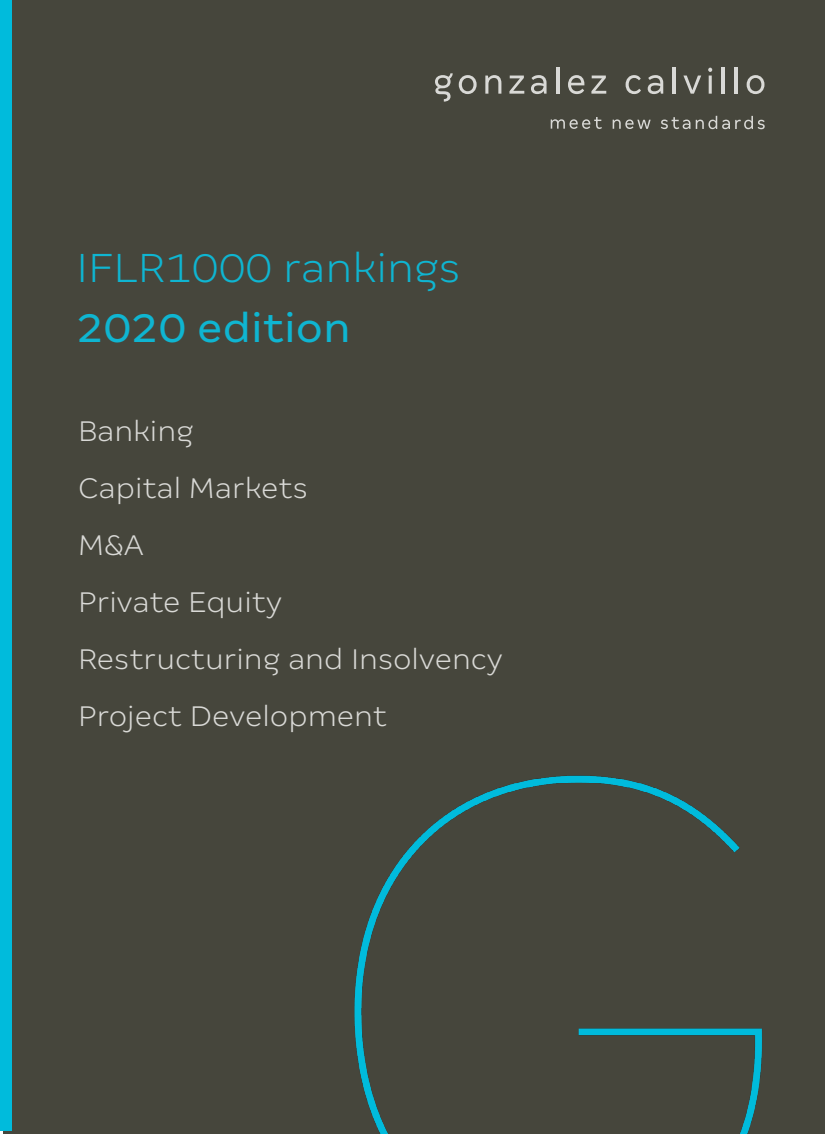
<style>
.page{position:relative;width:825px;height:1134px;background:#fff}
.page>*{position:absolute;margin:0;border:0;box-sizing:border-box;transform-origin:0 0}
.t1{font:300 45px "Margem";color:#0fb5d1;scale:1.05 1}
.t2{font:45px "Margem";color:#0fb5d1;scale:1.05 1}
.t3{font:300 31.5px/57px "Margem";color:#d9d9d6;scale:1.05 1}
</style>
<div class="page">
<div style="left:3px;top:0;width:822px;height:1134px;background:#46463c"></div>
<svg style="left:459px;top:75px;width:18px;height:19px"></svg>
<svg style="left:485px;top:75px;width:16px;height:19px"></svg>
<svg style="left:509px;top:76px;width:15px;height:18px"></svg>
<svg style="left:531px;top:75px;width:16px;height:19px"></svg>
<hr style="left:556px;top:68px;width:3px;height:26px;background:#d9d9d6">
<svg style="left:568px;top:75px;width:16px;height:19px"></svg>
<svg style="left:591px;top:76px;width:15px;height:18px"></svg>
<svg style="left:626px;top:75px;width:15px;height:19px"></svg>
<svg style="left:648px;top:75px;width:15px;height:19px"></svg>
<hr style="left:673px;top:68px;width:3px;height:26px;background:#d9d9d6">
<svg style="left:683px;top:76px;width:18px;height:18px"></svg>
<svg style="left:708px;top:68px;width:4px;height:4px"></svg>
<hr style="left:709px;top:76px;width:3px;height:18px;background:#d9d9d6">
<hr style="left:722px;top:68px;width:3px;height:26px;background:#d9d9d6">
<hr style="left:735px;top:68px;width:3px;height:26px;background:#d9d9d6">
<svg style="left:747px;top:75px;width:17px;height:19px"></svg>
<svg style="left:435px;top:73px;width:18px;height:29px"></svg>
<svg style="left:551px;top:117px;width:51px;height:12px"></svg>
<svg style="left:613px;top:119px;width:38px;height:10px"></svg>
<svg style="left:661px;top:116px;width:104px;height:13px"></svg>
<div style="left:0;top:0;width:12px;height:1131px;background:#00bbdc"></div>
<img style="left:354px;top:775px;width:408px;height:359px">
<h1 class="t1" style="left:76px;top:242px;width:367px">IFLR1000 rankings</h1>
<h1 class="t2" style="left:76px;top:302px;width:263px">2020 edition</h1>
<p class="t3" style="left:78px;top:402px;width:406px">Banking<br>Capital Markets<br>M&amp;A<br>Private Equity<br>Restructuring and Insolvency<br>Project Development</p>
</div>
